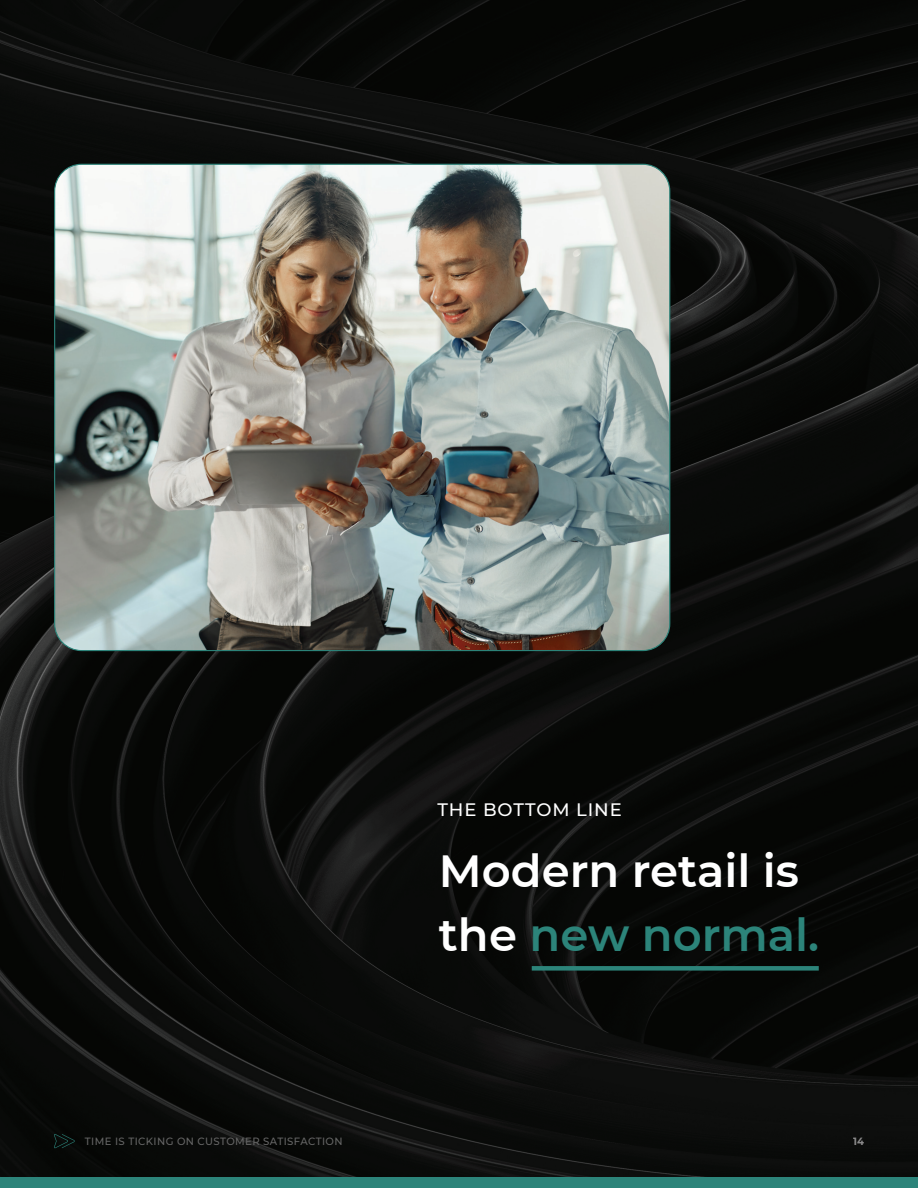
<style>
.page{position:relative;width:918px;height:1188px;background:#fff}
.page>*{position:absolute;margin:0;border:0;box-sizing:border-box;transform-origin:0 0}
.t1{font:600 45px/64.5px "Montserrat";color:#fff}
.t2{font:500 18px "Montserrat";letter-spacing:.05em;color:#fff}
.t3{font:500 10.5px "Montserrat";letter-spacing:.04em;color:#666;scale:.96 1}
.t4{font:700 10.5px "Montserrat";color:#999;scale:.96 1}
.s1{color:#2c847a}
</style>
<div class="page">
<img style="left:0;top:0;width:918px;height:1177px">
<img style="left:55px;top:164px;width:615px;height:487px">
<div style="left:0;top:1177px;width:918px;height:11px;background:#2c847a"></div>
<div style="left:532px;top:966px;width:287px;height:5px;background:#2c847a"></div>
<svg style="left:54px;top:1134px;width:21px;height:14px"></svg>
<p class="t3" style="left:85px;top:1134px;width:270px">TIME IS TICKING ON CUSTOMER SATISFACTION</p>
<h2 class="t2" style="left:437px;top:797px;width:186px">THE BOTTOM LINE</h2>
<h1 class="t1" style="left:439px;top:836px;width:382px">Modern retail is the <span class="s1">new normal.</span></h1>
<p class="t4" style="left:853px;top:1133px;width:13px">14</p>
</div>
